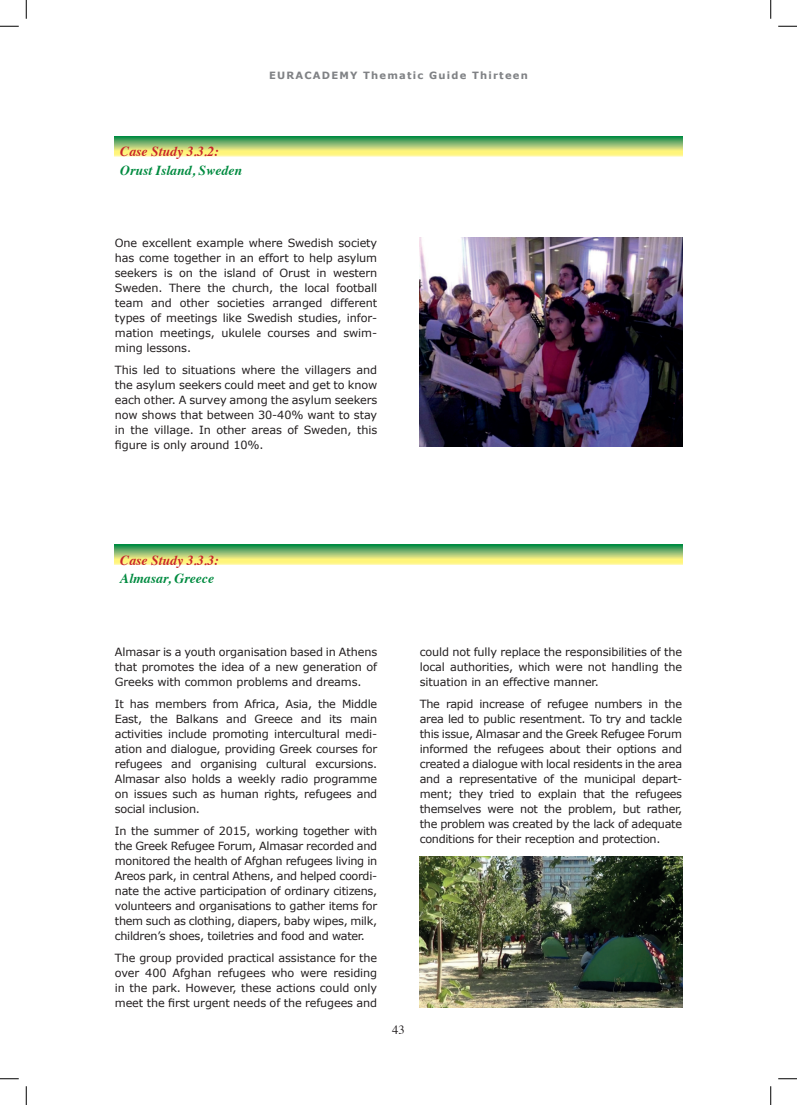
<style>
.page{position:relative;width:797px;height:1105px;background:#fff}
.page>*{position:absolute;margin:0;border:0;box-sizing:border-box;transform-origin:0 0}
.t1{font:italic 700 13.75px "Times";color:#008b40}
.t2{font:italic 700 13.75px "Times";color:#c8242b}
.t3{font:12.5px "Times";color:#231f20}
.t4{font:11.25px/15px "Verdana";letter-spacing:-.01em;color:#231f20;text-align:justify}
.t5{font:700 10px "Verdana";letter-spacing:.12em;color:#808285}
</style>
<div class="page">
<img style="left:420px;top:238px;width:262px;height:208px">
<svg style="left:115px;top:544px;width:567px;height:21px;background:#9fc871"></svg>
<svg style="left:115px;top:136px;width:567px;height:20px;background:#9fc770"></svg>
<img style="left:420px;top:857px;width:262px;height:151px">
<svg style="left:0;top:25px;width:19px;height:2px"></svg>
<svg style="left:778px;top:25px;width:19px;height:2px"></svg>
<svg style="left:0;top:1078px;width:19px;height:1px"></svg>
<svg style="left:778px;top:1078px;width:19px;height:1px"></svg>
<svg style="left:25px;top:0;width:2px;height:19px"></svg>
<svg style="left:25px;top:1086px;width:2px;height:19px"></svg>
<svg style="left:770px;top:0;width:1px;height:19px"></svg>
<svg style="left:770px;top:1086px;width:1px;height:19px"></svg>
<p class="t2" style="left:120px;top:139px;width:100px">Case Study 3.3.2:</p>
<p class="t1" style="left:120px;top:157px;width:123px">Orust Island, Sweden</p>
<p class="t5" style="left:269px;top:68px;width:260px">EURACADEMY Thematic Guide Thirteen</p>
<p class="t4" style="left:115px;top:236px;width:264px">One excellent example where Swedish society has come together in an effort to help asylum seekers is on the island of Orust in western Sweden. There the church, the local football team and other societies arranged different types of meetings like Swedish studies, infor&shy;mation meetings, ukulele courses and swim&shy;ming lessons.</p>
<p class="t4" style="left:115px;top:363px;width:264px">This led to situations where the villagers and the asylum seekers could meet and get to know each other. A survey among the asylum seekers now shows that between 30-40% want to stay in the village. In other areas of Sweden, this figure is only around 10%.</p>
<p class="t2" style="left:120px;top:547px;width:100px">Case Study 3.3.3:</p>
<p class="t1" style="left:120px;top:566px;width:95px">Almasar, Greece</p>
<p class="t4" style="left:115px;top:644px;width:264px">Almasar is a youth organisation based in Athens that promotes the idea of a new generation of Greeks with common problems and dreams.</p>
<p class="t4" style="left:115px;top:696px;width:264px">It has members from Africa, Asia, the Middle East, the Balkans and Greece and its main activities include promoting intercultural medi&shy;ation and dialogue, providing Greek courses for refugees and organising cultural excursions.<br>Almasar also holds a weekly radio programme on issues such as human rights, refugees and social inclusion.</p>
<p class="t4" style="left:115px;top:823px;width:264px">In the summer of 2015, working together with the Greek Refugee Forum, Almasar recorded and monitored the health of Afghan refugees living in Areos park, in central Athens, and helped coordi&shy;nate the active participation of ordinary citizens, volunteers and organisations to gather items for them such as clothing, diapers, baby wipes, milk, children’s shoes, toiletries and food and water.</p>
<p class="t4" style="left:115px;top:950px;width:264px">The group provided practical assistance for the over 400 Afghan refugees who were residing in the park. However, these actions could only meet the first urgent needs of the refugees and</p>
<p class="t3" style="left:392px;top:1018px;width:14px">43</p>
<p class="t4" style="left:420px;top:644px;width:264px">could not fully replace the responsibilities of the local authorities, which were not handling the situation in an effective manner.</p>
<p class="t4" style="left:420px;top:696px;width:264px">The rapid increase of refugee numbers in the area led to public resentment. To try and tackle this issue, Almasar and the Greek Refugee Forum informed the refugees about their options and created a dialogue with local residents in the area and a representative of the municipal depart&shy;ment; they tried to explain that the refugees themselves were not the problem, but rather, the problem was created by the lack of adequate conditions for their reception and protection.</p>
</div>
